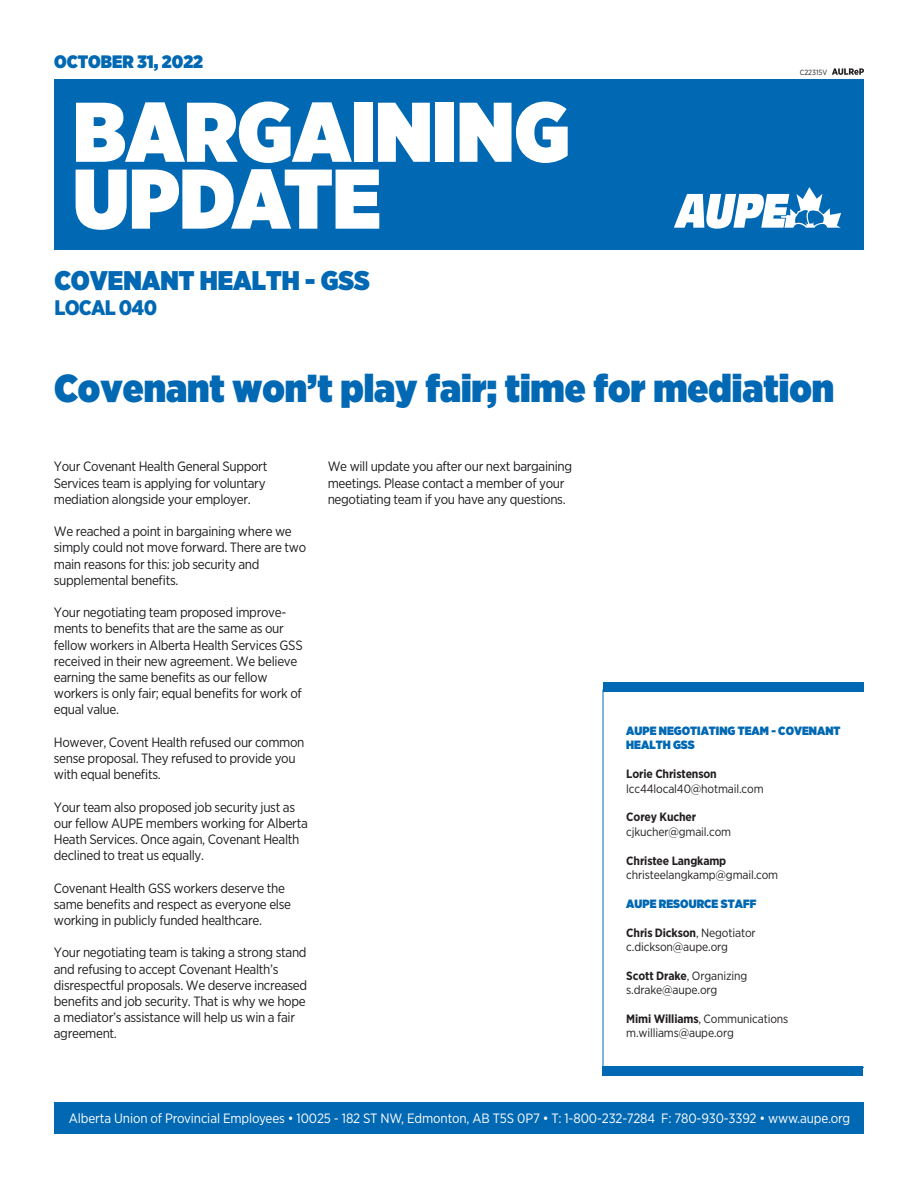
<style>
.page{position:relative;width:918px;height:1188px;background:#fff}
.page>*{position:absolute;margin:0;border:0;box-sizing:border-box;transform-origin:0 0}
.t1{font:900 84.45px/66.9px "Gotham Narrow";color:#fff}
.t2{font:900 39px "Gotham Narrow";color:#0168b3}
.t3{font:900 27px "Gotham Narrow";color:#0168b3}
.t4{font:900 21px "Gotham Narrow";letter-spacing:-.035em;color:#0168b3}
.t5{font:900 18px "Gotham Narrow";color:#0168b3}
.t6{font:13.5px/16.2px "Gotham Narrow";letter-spacing:-.025em;color:#1d1d20}
.t7{font:13.5px "Gotham Narrow";letter-spacing:-.01em;color:#fff}
.t8{font:12px/14.4px "Gotham Narrow";letter-spacing:-.01em;color:#231f20}
.t9{font:900 12px/14.4px "Gotham Narrow";color:#0168b3}
.t10{font:700 12px "Gotham Narrow";letter-spacing:-.01em;color:#231f20}
.t11{font:7.5px "Gotham Narrow";color:#231f20}
.s1{font-weight:700}
</style>
<div class="page">
<div style="left:54px;top:79px;width:810px;height:171px;background:#0168b3"></div>
<div style="left:54px;top:1102px;width:810px;height:32px;background:#0168b3"></div>
<div style="left:603px;top:682px;width:261px;height:10px;background:#0168b3"></div>
<div style="left:602px;top:1067px;width:261px;height:9px;background:#0168b3"></div>
<svg style="left:674px;top:187px;width:167px;height:42px"></svg>
<div style="left:603px;top:689px;width:261px;height:379px;border:1px solid #0168b3"></div>
<svg style="left:832px;top:68px;width:32px;height:7px"></svg>
<h3 class="t5" style="left:54px;top:50px;width:151px">OCTOBER 31, 2022</h3>
<h1 class="t1" style="left:73px;top:97px;width:498px">BARGAINING<br>UPDATE</h1>
<h3 class="t3" style="left:54px;top:262px;width:317px">COVENANT HEALTH - GSS</h3>
<h3 class="t4" style="left:54px;top:294px;width:104px">LOCAL 040</h3>
<p class="t11" style="left:800px;top:68px;width:29px">C22315V</p>
<h2 class="t2" style="left:54px;top:362px;width:782px">Covenant won’t play fair; time for mediation</h2>
<p class="t6" style="left:54px;top:458px;width:215px">Your Covenant Health General Support<br>Services team is applying for voluntary mediation alongside your employer.</p>
<p class="t6" style="left:54px;top:523px;width:254px">We reached a point in bargaining where we simply could not move forward. There are two main reasons for this: job security and supplemental benefits.</p>
<p class="t6" style="left:54px;top:604px;width:250px">Your negotiating team proposed improve&shy;ments to benefits that are the same as our fellow workers in Alberta Health Services GSS received in their new agreement. We believe earning the same benefits as our fellow workers is only fair; equal benefits for work of equal value.</p>
<p class="t6" style="left:54px;top:734px;width:252px">However, Covent Health refused our common sense proposal. They refused to provide you with equal benefits.</p>
<p class="t6" style="left:54px;top:799px;width:255px">Your team also proposed job security just as our fellow AUPE members working for Alberta Heath Services. Once again, Covenant Health declined to treat us equally.</p>
<p class="t6" style="left:54px;top:880px;width:239px">Covenant Health GSS workers deserve the same benefits and respect as everyone else working in publicly funded healthcare.</p>
<p class="t6" style="left:54px;top:944px;width:255px">Your negotiating team is taking a strong stand and refusing to accept Covenant Health’s disrespectful proposals. We deserve increased benefits and job security. That is why we hope a mediator’s assistance will help us win a fair agreement.</p>
<p class="t6" style="left:328px;top:458px;width:246px">We will update you after our next bargaining meetings. Please contact a member of your negotiating team if you have any questions.</p>
<p class="t9" style="left:626px;top:723px;width:216px">AUPE NEGOTIATING TEAM - COVENANT<br>HEALTH GSS</p>
<p class="t10" style="left:626px;top:766px;width:92px">Lorie Christenson</p>
<p class="t8" style="left:626px;top:781px;width:139px">lcc44local40@hotmail.com</p>
<p class="t10" style="left:626px;top:809px;width:71px">Corey Kucher</p>
<p class="t8" style="left:626px;top:824px;width:106px">cjkucher@gmail.com</p>
<p class="t10" style="left:626px;top:853px;width:102px">Christee Langkamp</p>
<p class="t8" style="left:626px;top:867px;width:153px">christeelangkamp@gmail.com</p>
<p class="t9" style="left:626px;top:896px;width:131px">AUPE RESOURCE STAFF</p>
<p class="t8" style="left:626px;top:925px;width:131px"><span class="s1">Chris Dickson</span>, Negotiator c.dickson@aupe.org</p>
<p class="t8" style="left:626px;top:968px;width:123px"><span class="s1">Scott Drake</span>, Organizing s.drake@aupe.org</p>
<p class="t8" style="left:626px;top:1011px;width:164px"><span class="s1">Mimi Williams</span>, Communications m.williams@aupe.org</p>
<p class="t7" style="left:69px;top:1110px;width:783px">Alberta Union of Provincial Employees • 10025 - 182 ST NW, Edmonton, AB T5S 0P7 • T: 1-800-232-7284 F: 780-930-3392 • www.aupe.org</p>
</div>
